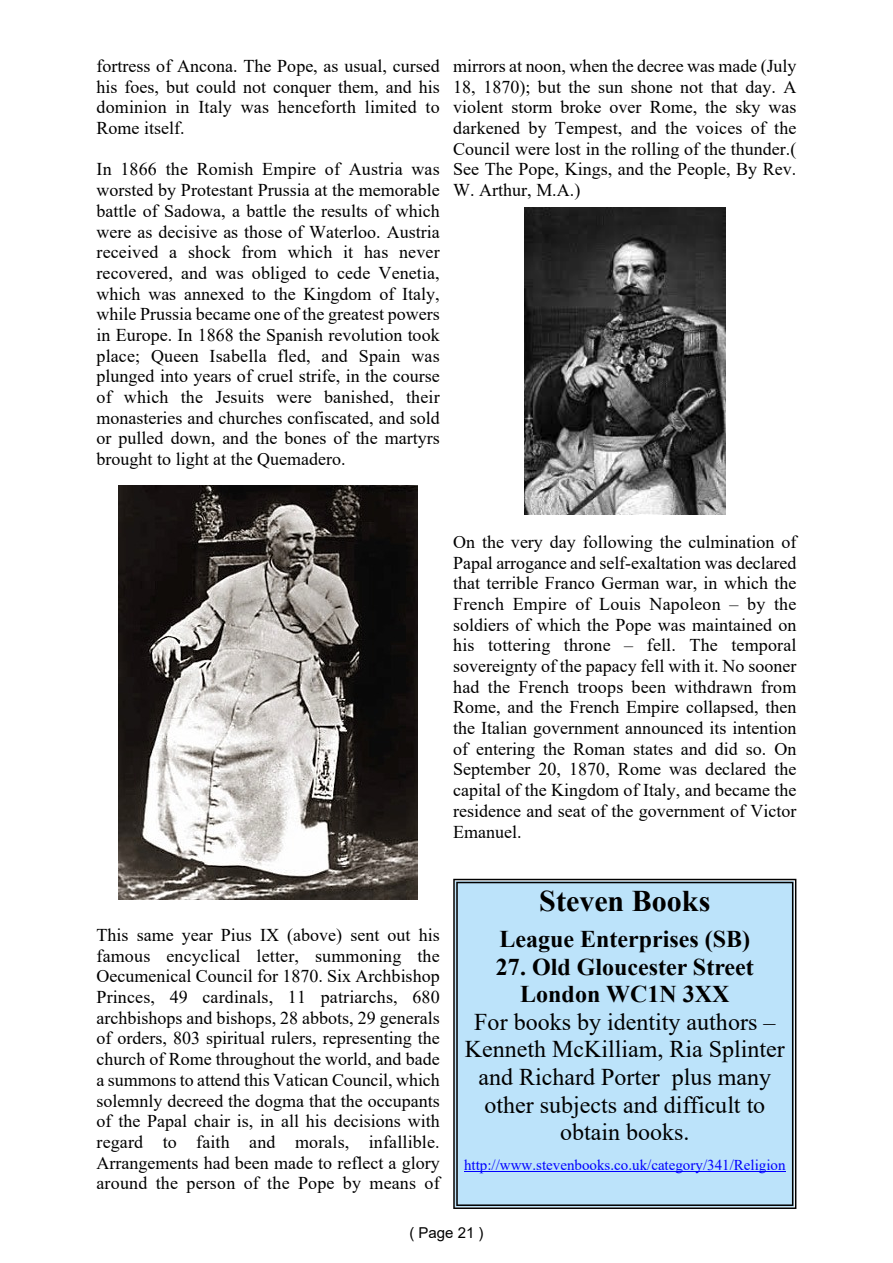
<style>
.page{position:relative;width:893px;height:1263px;background:#fff}
.page>*{position:absolute;margin:0;border:0;box-sizing:border-box;transform-origin:0 0}
.t1{font:700 30px "Times New Roman";color:#000}
.t2{font:24px/27.6px "Times New Roman";color:#000;text-align:center}
.t3{font:700 24px/27.6px "Times New Roman";color:#000;text-align:center}
.t4{font:18px/20.7px "Times New Roman";color:#000;text-align:justify}
.t5{font:15px "Times New Roman";color:#00f}
.t6{font:15px "Arial";color:#000}
</style>
<div class="page">
<img style="left:119px;top:486px;width:298px;height:413px">
<img style="left:524px;top:208px;width:201px;height:307px">
<div style="left:453px;top:879px;width:343px;height:330px;background:#bce3fa"></div>
<hr style="left:464px;top:1171px;width:322px;height:1px;background:#00f">
<p class="t4" style="left:97px;top:57px;width:345px">fortress of Ancona. The Pope, as usual, cursed his foes, but could not conquer them, and his dominion in Italy was henceforth limited to Rome itself.</p>
<p class="t4" style="left:97px;top:161px;width:345px">In 1866 the Romish Empire of Austria was worsted by Protestant Prussia at the memorable battle of Sadowa, a battle the results of which were as decisive as those of Waterloo. Austria received a shock from which it has never recovered, and was obliged to cede Venetia, which was annexed to the Kingdom of Italy, while Prussia became one of the greatest powers in Europe. In 1868 the Spanish revolution took place; Queen Isabella fled, and Spain was plunged into years of cruel strife, in the course of which the Jesuits were banished, their monasteries and churches confiscated, and sold or pulled down, and the bones of the martyrs brought to light at the Quemadero.</p>
<p class="t4" style="left:453px;top:57px;width:345px">mirrors at noon, when the decree was made (July 18, 1870); but the sun shone not that day. A violent storm broke over Rome, the sky was darkened by Tempest, and the voices of the Council were lost in the rolling of the thunder.( See The Pope, Kings, and the People, By Rev.<br>W. Arthur, M.A.)</p>
<p class="t4" style="left:453px;top:533px;width:345px">On the very day following the culmination of Papal arrogance and self-exaltation was declared that terrible Franco German war, in which the French Empire of Louis Napoleon – by the soldiers of which the Pope was maintained on his tottering throne – fell. The temporal sovereignty of the papacy fell with it. No sooner had the French troops been withdrawn from Rome, and the French Empire collapsed, then the Italian government announced its intention of entering the Roman states and did so. On September 20, 1870, Rome was declared the capital of the Kingdom of Italy, and became the residence and seat of the government of Victor Emanuel.</p>
<p class="t4" style="left:97px;top:926px;width:345px">This same year Pius IX (above) sent out his famous encyclical letter, summoning the Oecumenical Council for 1870. Six Archbishop Princes, 49 cardinals, 11 patriarchs, 680 archbishops and bishops, 28 abbots, 29 generals of orders, 803 spiritual rulers, representing the church of Rome throughout the world, and bade a summons to attend this Vatican Council, which solemnly decreed the dogma that the occupants of the Papal chair is, in all his decisions with regard to faith and morals, infallible.<br>Arrangements had been made to reflect a glory around the person of the Pope by means of</p>
<h1 class="t1" style="left:539px;top:891px;width:173px">Steven Books</h1>
<h2 class="t3" style="left:499px;top:928px;width:252px">League Enterprises (SB)</h2>
<h2 class="t3" style="left:496px;top:955px;width:259px">27. Old Gloucester Street<br>London WC1N 3XX</h2>
<h2 class="t2" style="left:465px;top:1010px;width:321px">For books by identity authors –<br>Kenneth McKilliam, Ria Splinter and Richard Porter plus many other subjects and difficult to obtain books.</h2>
<p class="t5" style="left:464px;top:1160px;width:323px">http://www.stevenbooks.co.uk/category/341/Religion</p>
<p class="t6" style="left:409px;top:1227px;width:76px">( Page 21 )</p>
</div>
